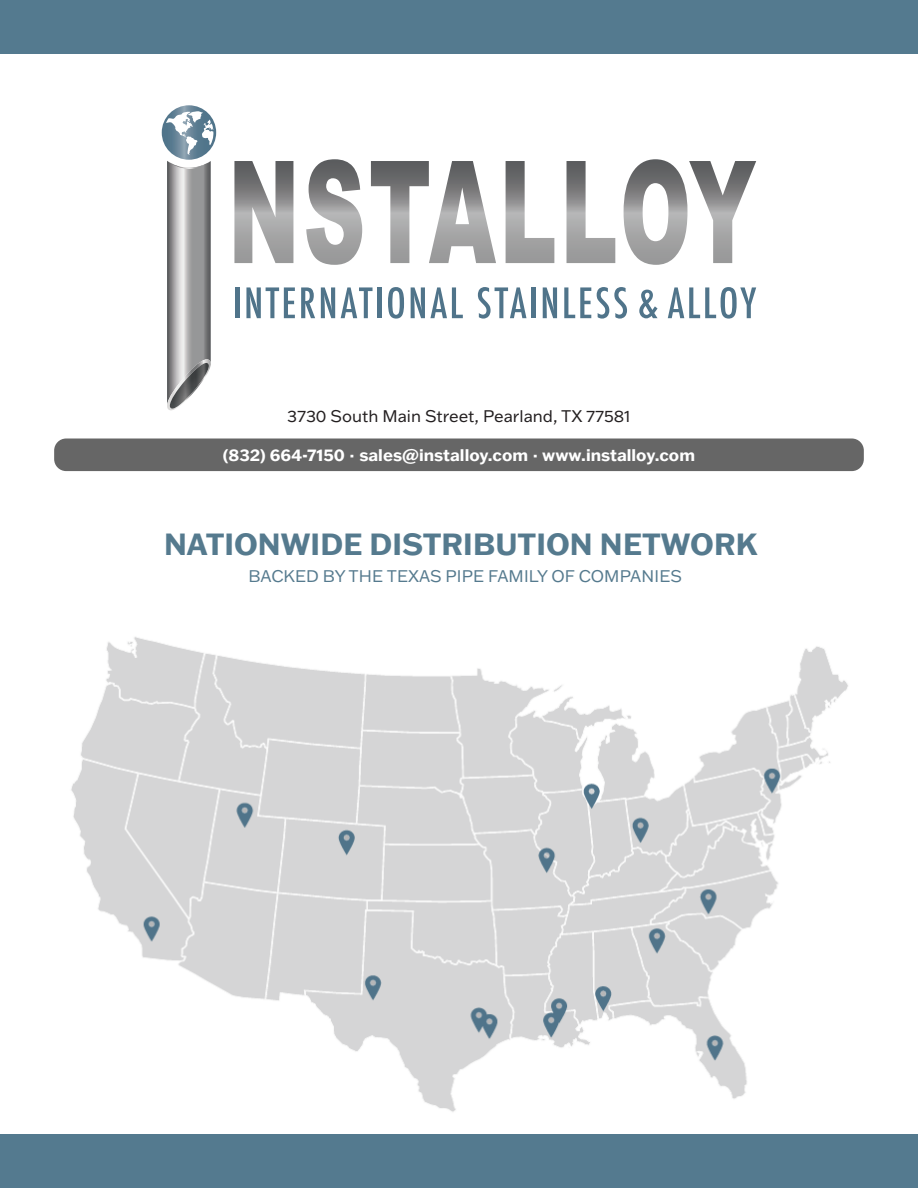
<style>
.page{position:relative;width:918px;height:1188px;background:#fff}
.page>*{position:absolute;margin:0;border:0;box-sizing:border-box;transform-origin:0 0}
.t1{font:700 30px "Franklin Gothic ATF";color:#557a8e}
.t2{font:700 16.5px "Franklin Gothic ATF";color:#fff}
.t3{font:16.5px "Franklin Gothic ATF";color:#557a8e}
.t4{font:16.5px "Franklin Gothic ATF";color:#231f20}
</style>
<div class="page">
<div style="left:0;top:0;width:918px;height:54px;background:#547a8f"></div>
<img style="left:71px;top:637px;width:777px;height:475px">
<svg style="left:234px;top:161px;width:59px;height:102px"></svg>
<svg style="left:306px;top:159px;width:56px;height:106px"></svg>
<svg style="left:371px;top:161px;width:125px;height:102px"></svg>
<svg style="left:506px;top:161px;width:48px;height:102px"></svg>
<svg style="left:567px;top:161px;width:48px;height:102px"></svg>
<svg style="left:624px;top:159px;width:132px;height:106px"></svg>
<hr style="left:235px;top:287px;width:4px;height:31px;background:#50748a">
<svg style="left:246px;top:287px;width:49px;height:31px"></svg>
<svg style="left:301px;top:287px;width:14px;height:31px"></svg>
<svg style="left:321px;top:287px;width:14px;height:31px"></svg>
<svg style="left:341px;top:287px;width:32px;height:31px"></svg>
<hr style="left:377px;top:287px;width:4px;height:31px;background:#50748a">
<svg style="left:388px;top:287px;width:16px;height:32px"></svg>
<svg style="left:411px;top:287px;width:52px;height:31px"></svg>
<svg style="left:478px;top:287px;width:48px;height:32px"></svg>
<div style="left:531px;top:287px;width:5px;height:31px;background:#50748a"></div>
<svg style="left:543px;top:287px;width:14px;height:31px"></svg>
<svg style="left:564px;top:287px;width:27px;height:31px"></svg>
<svg style="left:597px;top:287px;width:30px;height:32px"></svg>
<svg style="left:639px;top:290px;width:19px;height:28px"></svg>
<svg style="left:668px;top:287px;width:88px;height:32px"></svg>
<svg style="left:162px;top:105px;width:54px;height:55px"></svg>
<svg style="left:167px;top:161px;width:44px;height:249px"></svg>
<img style="left:170px;top:363px;width:39px;height:46px">
<svg style="left:166px;top:111px;width:48px;height:44px"></svg>
<div style="left:54px;top:439px;width:810px;height:32px;background:#666;border-radius:12px"></div>
<div style="left:0;top:1134px;width:918px;height:54px;background:#547a8f"></div>
<p class="t4" style="left:287px;top:405px;width:345px">3730 South Main Street, Pearland, TX 77581</p>
<p class="t2" style="left:223px;top:444px;width:474px">(832) 664-7150 · sales@installoy.com · www.installoy.com</p>
<p class="t1" style="left:164px;top:524px;width:595px">NATIONWIDE DISTRIBUTION NETWORK</p>
<p class="t3" style="left:249px;top:565px;width:435px">BACKED BY THE TEXAS PIPE FAMILY OF COMPANIES</p>
</div>
